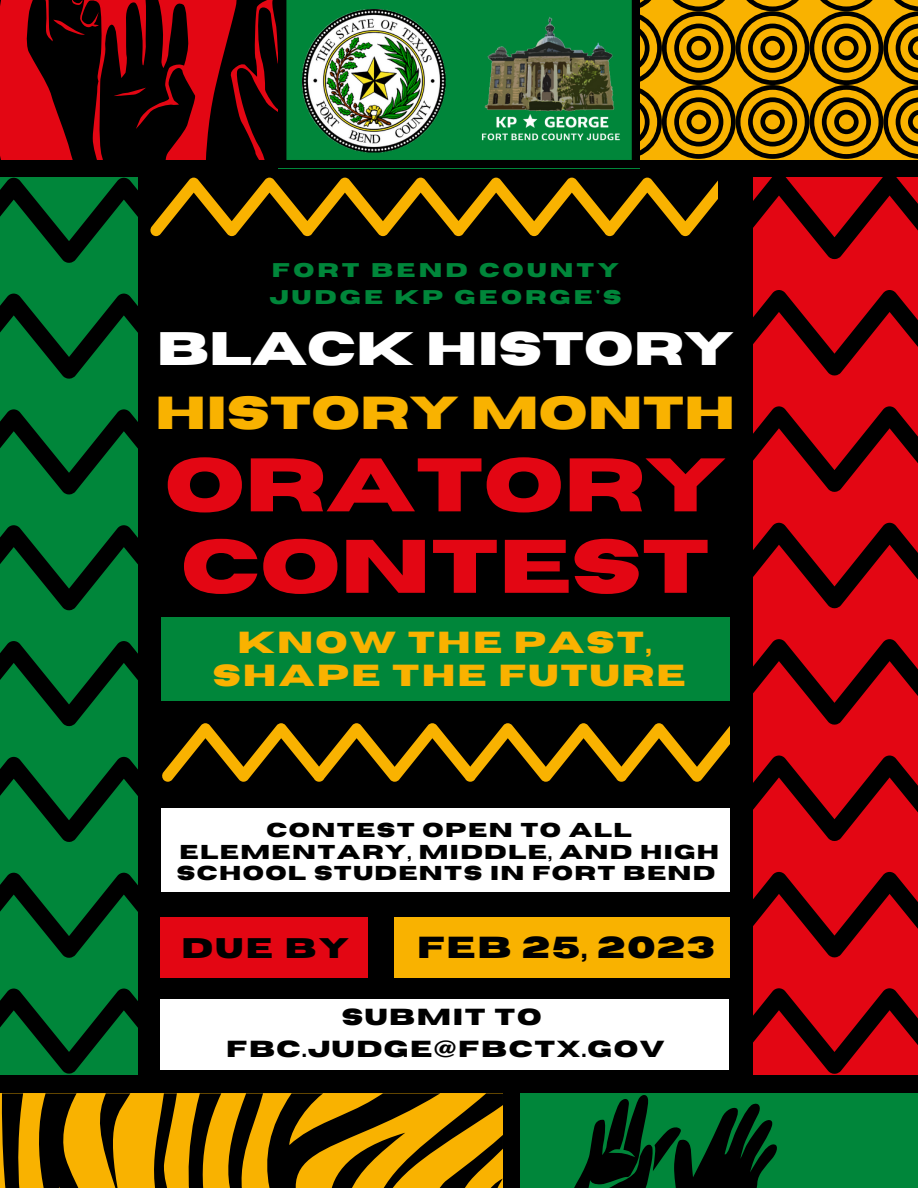
<style>
.page{position:relative;width:918px;height:1188px;background:#000}
.page>*{position:absolute;margin:0;border:0;box-sizing:border-box;transform-origin:0 0}
.t1{font:700 75.6px/81.4px "Horizon";color:#e30613}
.t2{font:700 46.8px "Horizon";color:#fff}
.t3{font:700 46.05px "Horizon";color:#f9b200}
.t4{font:700 30.3px/33px "Horizon";letter-spacing:.07em;color:#f9b200;text-align:center}
.t5{font:700 30.3px "Horizon";letter-spacing:.055em;color:#000}
.t6{font:700 28.2px "Horizon";color:#000}
.t7{font:700 23.1px/32px "Horizon";letter-spacing:.07em;color:#000;text-align:center}
.t8{font:700 19.95px/21.6px "Horizon";letter-spacing:.07em;color:#000;text-align:center}
.t9{font:700 19.8px/27.5px "Horizon";letter-spacing:.165em;color:#00863a}
</style>
<div class="page">
<div style="left:520px;top:1093px;width:398px;height:95px;background:#00863a"></div>
<svg style="left:0;top:0;width:278px;height:159px"></svg>
<svg style="left:574px;top:1095px;width:203px;height:93px"></svg>
<div style="left:0;top:1093px;width:503px;height:95px;background:#f9b200"></div>
<svg style="left:1px;top:1093px;width:129px;height:95px"></svg>
<svg style="left:154px;top:1093px;width:349px;height:95px"></svg>
<div style="left:0;top:177px;width:137px;height:898px;background:#00863a"></div>
<svg style="left:0;top:178px;width:137px;height:85px"></svg>
<svg style="left:0;top:294px;width:137px;height:85px"></svg>
<svg style="left:0;top:409px;width:137px;height:86px"></svg>
<svg style="left:0;top:525px;width:137px;height:86px"></svg>
<svg style="left:0;top:641px;width:137px;height:86px"></svg>
<svg style="left:0;top:757px;width:137px;height:85px"></svg>
<svg style="left:0;top:873px;width:137px;height:85px"></svg>
<svg style="left:0;top:989px;width:137px;height:85px"></svg>
<div style="left:754px;top:177px;width:164px;height:898px;background:#e30613"></div>
<svg style="left:754px;top:177px;width:164px;height:83px"></svg>
<svg style="left:754px;top:290px;width:164px;height:86px"></svg>
<svg style="left:754px;top:406px;width:164px;height:86px"></svg>
<svg style="left:754px;top:523px;width:164px;height:86px"></svg>
<svg style="left:754px;top:639px;width:164px;height:86px"></svg>
<svg style="left:754px;top:756px;width:164px;height:85px"></svg>
<svg style="left:754px;top:872px;width:164px;height:86px"></svg>
<svg style="left:754px;top:988px;width:164px;height:86px"></svg>
<svg style="left:640px;top:0;width:278px;height:159px"></svg>
<div style="left:161px;top:999px;width:568px;height:71px;background:#fff"></div>
<div style="left:161px;top:617px;width:568px;height:83px;background:#00863a"></div>
<div style="left:161px;top:917px;width:207px;height:60px;background:#e30613"></div>
<div style="left:394px;top:917px;width:336px;height:60px;background:#f9b200"></div>
<div style="left:161px;top:809px;width:568px;height:83px;background:#fff"></div>
<svg style="left:162px;top:723px;width:567px;height:59px"></svg>
<svg style="left:150px;top:178px;width:568px;height:59px"></svg>
<div style="left:286px;top:0;width:346px;height:160px;background:#00863a"></div>
<img style="left:302px;top:10px;width:143px;height:142px">
<img style="left:471px;top:0;width:157px;height:181px">
<p class="t9" style="left:269px;top:257px;width:354px">FORT BEND COUNTY<br>JUDGE KP GEORGE'S</p>
<h2 class="t2" style="left:157px;top:326px;width:579px">BLACK HISTORY</h2>
<h3 class="t3" style="left:155px;top:390px;width:582px">HISTORY MONTH</h3>
<h1 class="t1" style="left:165px;top:447px;width:563px">ORATORY<br>CONTEST</h1>
<h3 class="t4" style="left:213px;top:627px;width:475px">KNOW THE PAST,<br>SHAPE THE FUTURE</h3>
<p class="t8" style="left:177px;top:820px;width:544px">CONTEST OPEN TO ALL<br>ELEMENTARY, MIDDLE, AND HIGH<br>SCHOOL STUDENTS IN FORT BEND</p>
<h3 class="t6" style="left:182px;top:934px;width:169px">DUE BY</h3>
<h3 class="t5" style="left:417px;top:933px;width:299px">FEB 25, 2023</h3>
<p class="t7" style="left:226px;top:1002px;width:440px">SUBMIT TO<br>FBC.JUDGE@FBCTX.GOV</p>
</div>
